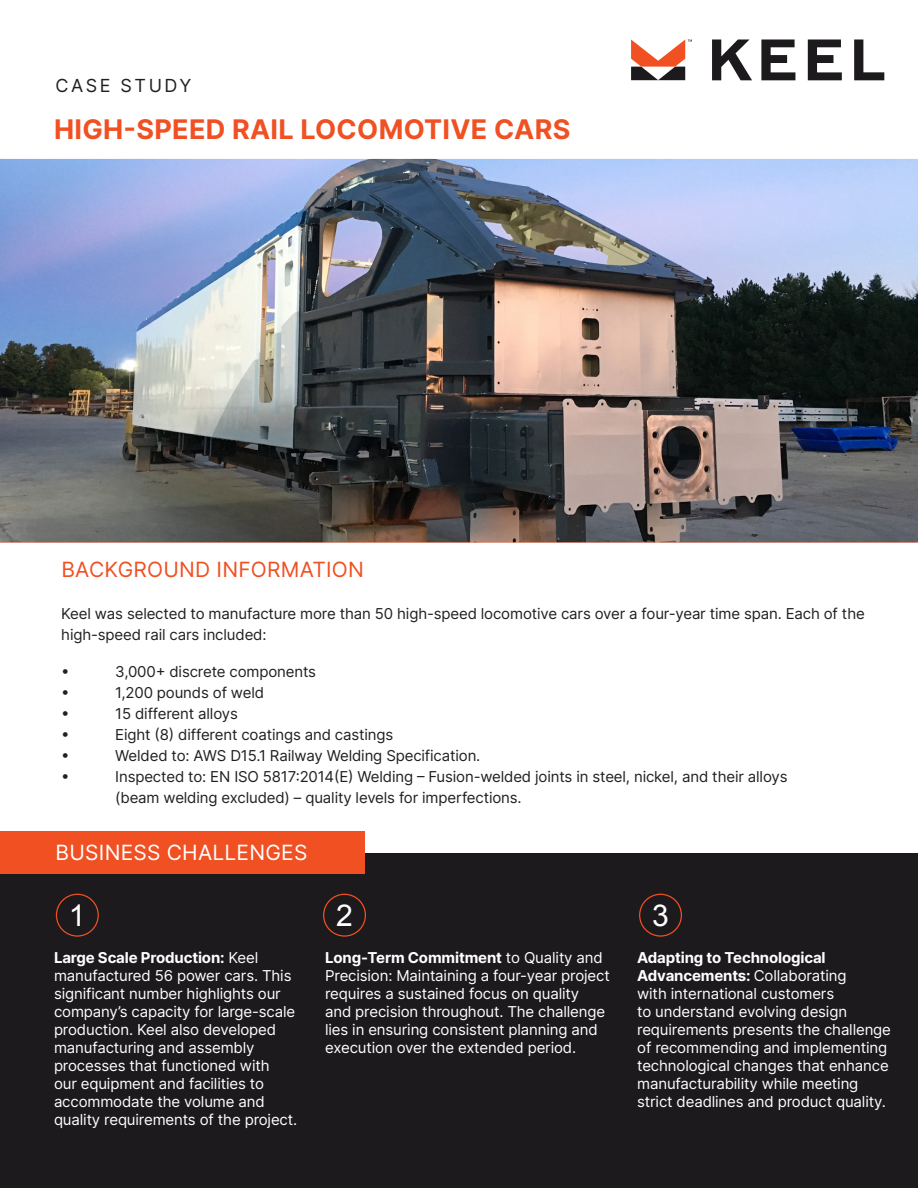
<style>
.page{position:relative;width:918px;height:1188px;background:#fff}
.page>*{position:absolute;margin:0;border:0;box-sizing:border-box;transform-origin:0 0}
.t1{font:30.15px "Arial";color:#fff}
.t2{font:700 27px "Inter";letter-spacing:.01em;color:#f05022}
.t3{font:21px "Inter";letter-spacing:.01em;color:#f05022}
.t4{font:21px "Inter";letter-spacing:.01em;color:#fff}
.t5{font:18px "Inter";letter-spacing:.14em;color:#231f20}
.t6{font:15px/18px "Inter";letter-spacing:-.01em;color:#fff}
.t7{font:15px/21px "Inter";letter-spacing:-.01em;color:#231f20}
.s1{font-weight:700}
</style>
<div class="page">
<svg style="left:712px;top:39px;width:40px;height:41px"></svg>
<svg style="left:761px;top:39px;width:34px;height:41px"></svg>
<svg style="left:808px;top:39px;width:34px;height:41px"></svg>
<svg style="left:854px;top:39px;width:30px;height:41px"></svg>
<svg style="left:631px;top:40px;width:61px;height:40px"></svg>
<div style="left:0;top:853px;width:918px;height:335px;background:#1c1a1d"></div>
<img style="left:0;top:159px;width:918px;height:383px">
<div style="left:56px;top:894px;width:43px;height:43px;border:1px solid #f05022;border-radius:50%"></div>
<div style="left:323px;top:894px;width:43px;height:43px;border:1px solid #f05022;border-radius:50%"></div>
<div style="left:639px;top:894px;width:43px;height:43px;border:1px solid #f05022;border-radius:50%"></div>
<div style="left:0;top:831px;width:364px;height:43px;background:#f05022"></div>
<p class="t5" style="left:55px;top:72px;width:137px">CASE STUDY</p>
<p class="t2" style="left:54px;top:109px;width:518px">HIGH-SPEED RAIL LOCOMOTIVE CARS</p>
<p class="t3" style="left:61px;top:554px;width:304px">BACKGROUND INFORMATION</p>
<p class="t7" style="left:61px;top:602px;width:805px">Keel was selected to manufacture more than 50 high-speed locomotive cars over a four-year time span. Each of the high-speed rail cars included:</p>
<p class="t7" style="left:61px;top:661px;width:10px">•</p>
<p class="t7" style="left:115px;top:661px;width:202px">3,000+ discrete components</p>
<p class="t7" style="left:61px;top:682px;width:10px">•</p>
<p class="t7" style="left:115px;top:682px;width:150px">1,200 pounds of weld</p>
<p class="t7" style="left:61px;top:703px;width:10px">•</p>
<p class="t7" style="left:115px;top:703px;width:124px">15 different alloys</p>
<p class="t7" style="left:61px;top:724px;width:10px">•</p>
<p class="t7" style="left:115px;top:724px;width:280px">Eight (8) different coatings and castings</p>
<p class="t7" style="left:61px;top:745px;width:10px">•</p>
<p class="t7" style="left:115px;top:745px;width:367px">Welded to: AWS D15.1 Railway Welding Specification.</p>
<p class="t7" style="left:61px;top:766px;width:10px">•</p>
<p class="t7" style="left:115px;top:766px;width:674px">Inspected to: EN ISO 5817:2014(E) Welding – Fusion-welded joints in steel, nickel, and their alloys</p>
<p class="t7" style="left:115px;top:787px;width:408px">(beam welding excluded) – quality levels for imperfections.</p>
<p class="t4" style="left:56px;top:838px;width:253px">BUSINESS CHALLENGES</p>
<p class="t1" style="left:69px;top:896px;width:18px">1</p>
<p class="t1" style="left:336px;top:896px;width:18px">2</p>
<p class="t1" style="left:652px;top:896px;width:18px">3</p>
<p class="t6" style="left:54px;top:948px;width:245px"><span class="s1">Large Scale Production:</span> Keel manufactured 56 power cars. This significant number highlights our company’s capacity for large-scale production. Keel also developed manufacturing and assembly processes that functioned with<br>our equipment and facilities to accommodate the volume and quality requirements of the project.</p>
<p class="t6" style="left:325px;top:948px;width:286px"><span class="s1">Long-Term Commitment</span> to Quality and Precision: Maintaining a four-year project requires a sustained focus on quality<br>and precision throughout. The challenge lies in ensuring consistent planning and execution over the extended period.</p>
<p class="t6" style="left:637px;top:948px;width:255px"><span class="s1">Adapting to Technological Advancements:</span> Collaborating<br>with international customers<br>to understand evolving design requirements presents the challenge of recommending and implementing technological changes that enhance manufacturability while meeting strict deadlines and product quality.</p>
</div>
